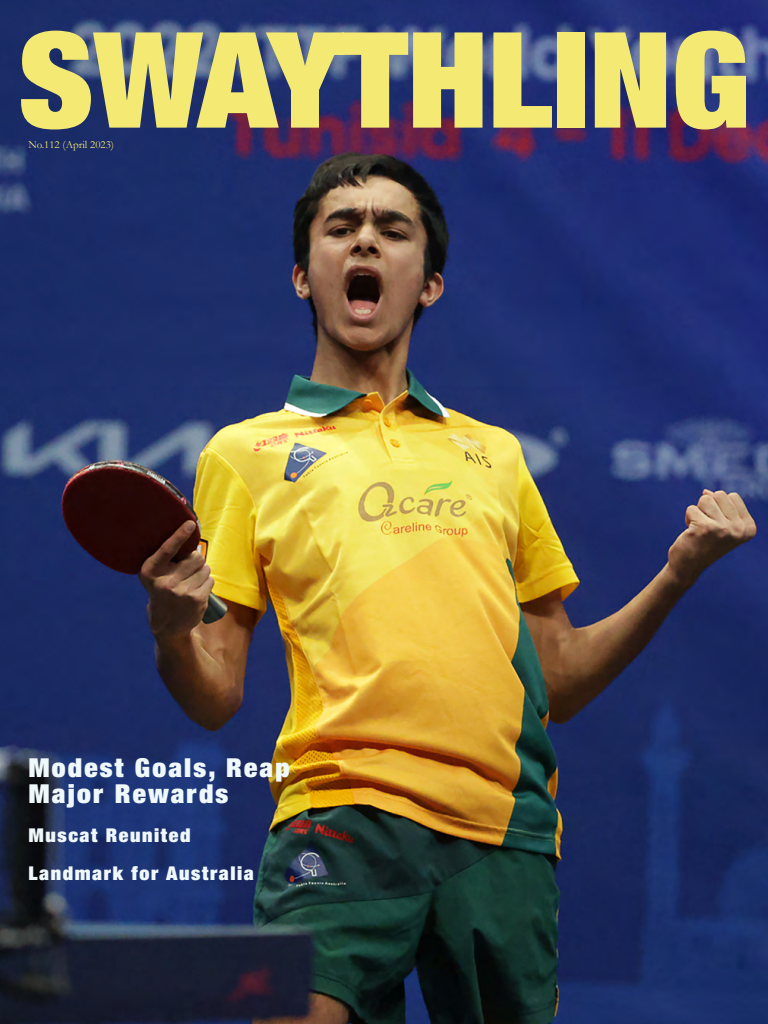
<style>
.page{position:relative;width:768px;height:1024px;background:#fff}
.page>*{position:absolute;margin:0;border:0;box-sizing:border-box;transform-origin:0 0}
.t1{font:900 expanded 133.3px "Helvetica Neue";color:#f4e973;scale:1.05 1}
.t2{font:900 expanded 26.2px/26.4px "Helvetica Neue";letter-spacing:.08em;color:#eff8fa;scale:1.05 1}
.t3{font:900 expanded 19px/38.4px "Helvetica Neue";letter-spacing:.08em;color:#eff8fa;scale:1.05 1}
.t4{font:11px "Garamond";color:#f4e973}
</style>
<div class="page">
<img style="left:0;top:0;width:768px;height:1024px">
<div style="left:316px;top:36px;width:28px;height:19px;background:#f4e973"></div>
<h1 class="t1" style="left:18px;top:-5px;width:698px">SWAYTHLING</h1>
<p class="t4" style="left:28px;top:137px;width:87px">No.112 (April 2023)</p>
<h2 class="t2" style="left:28px;top:754px;width:251px">Modest Goals, Reap<br>Major Rewards</h2>
<p class="t3" style="left:28px;top:815px;width:216px">Muscat Reunited<br>Landmark for Australia</p>
</div>
